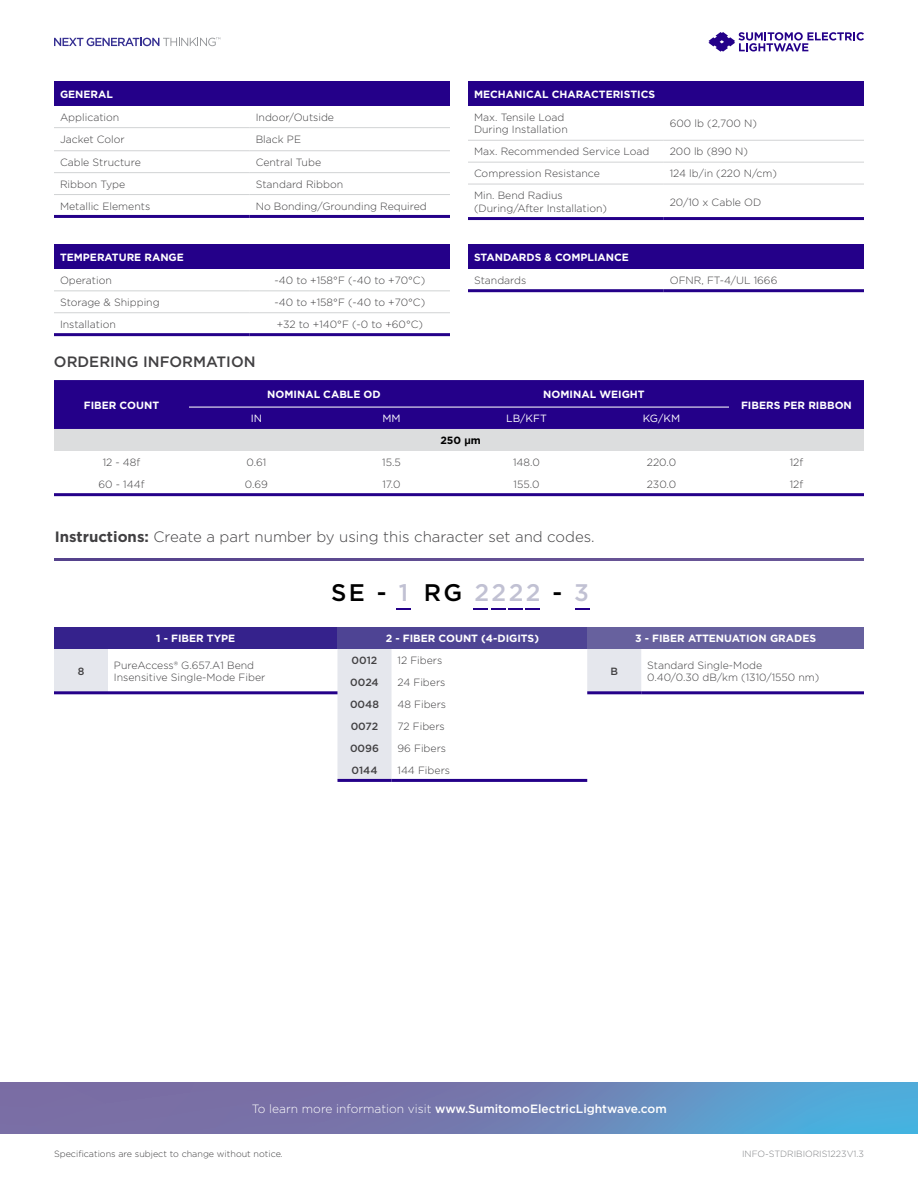
<style>
.page{position:relative;width:918px;height:1188px;background:#fff}
.page>*{position:absolute;margin:0;border:0;box-sizing:border-box;transform-origin:0 0}
.t1{font:500 24px "Gotham";letter-spacing:.1em;color:#000}
.t2{font:300 15px "Gotham";color:#414042}
.t3{font:500 15px "Gotham";color:#414042}
.t4{font:500 12px "Gotham";color:#fff}
.t5{font:300 10.5px/12.6px "Gotham";color:#414042}
.t6{font:700 10.5px "Gotham";color:#fff}
.t7{font:500 10.5px "Gotham";color:#414042}
.t8{font:10.5px "Gotham";color:#fff}
.t9{font:700 10.5px "Gotham";color:#000}
.t10{font:300 9px "Gotham";color:#414042}
.t11{font:300 9px "Gotham";color:#808285}
.s1{font-family:"Helvetica LT Std"}
.s2{font-weight:700}
.s3{color:#c1c1d3}
.s4{font-weight:300}
</style>
<div class="page">
<svg style="left:54px;top:559px;width:810px;height:2px;background:#604d92"></svg>
<svg style="left:575px;top:608px;width:15px;height:2px"></svg>
<svg style="left:396px;top:608px;width:14px;height:2px"></svg>
<svg style="left:474px;top:608px;width:66px;height:2px"></svg>
<div style="left:54px;top:380px;width:810px;height:49px;background:#240089"></div>
<div style="left:54px;top:429px;width:810px;height:22px;background:#dcddde"></div>
<hr style="left:54px;top:493px;width:135px;height:3px;background:#240089">
<hr style="left:189px;top:493px;width:135px;height:3px;background:#240089">
<hr style="left:324px;top:493px;width:135px;height:3px;background:#240089">
<hr style="left:459px;top:493px;width:135px;height:3px;background:#240089">
<hr style="left:594px;top:493px;width:135px;height:3px;background:#240089">
<hr style="left:729px;top:493px;width:135px;height:3px;background:#240089">
<hr style="left:189px;top:407px;width:135px;height:1px;background:#fff">
<hr style="left:324px;top:407px;width:135px;height:1px;background:#fff">
<hr style="left:459px;top:407px;width:135px;height:1px;background:#fff">
<hr style="left:594px;top:407px;width:135px;height:1px;background:#fff">
<div style="left:54px;top:627px;width:284px;height:22px;background:#35228c"></div>
<div style="left:338px;top:627px;width:249px;height:22px;background:#4e4494"></div>
<div style="left:587px;top:627px;width:277px;height:22px;background:#67619e"></div>
<svg style="left:54px;top:649px;width:587px;height:131px"></svg>
<hr style="left:392px;top:779px;width:195px;height:3px;background:#240089">
<hr style="left:108px;top:691px;width:230px;height:3px;background:#240089">
<hr style="left:641px;top:691px;width:223px;height:3px;background:#240089">
<hr style="left:54px;top:691px;width:54px;height:3px;background:#240089">
<hr style="left:587px;top:691px;width:54px;height:3px;background:#240089">
<hr style="left:338px;top:779px;width:54px;height:3px;background:#240089">
<div style="left:54px;top:81px;width:396px;height:25px;background:#240089"></div>
<hr style="left:54px;top:215px;width:196px;height:3px;background:#240089">
<hr style="left:250px;top:215px;width:200px;height:3px;background:#240089">
<hr style="left:54px;top:127px;width:196px;height:1px;background:#d1d3d4">
<hr style="left:250px;top:127px;width:200px;height:1px;background:#d1d3d4">
<hr style="left:54px;top:150px;width:196px;height:1px;background:#d1d3d4">
<hr style="left:250px;top:150px;width:200px;height:1px;background:#d1d3d4">
<hr style="left:54px;top:172px;width:196px;height:1px;background:#d1d3d4">
<hr style="left:250px;top:172px;width:200px;height:1px;background:#d1d3d4">
<hr style="left:54px;top:194px;width:196px;height:1px;background:#d1d3d4">
<hr style="left:250px;top:194px;width:200px;height:1px;background:#d1d3d4">
<div style="left:54px;top:244px;width:396px;height:25px;background:#240089"></div>
<hr style="left:54px;top:333px;width:196px;height:3px;background:#240089">
<hr style="left:250px;top:333px;width:200px;height:3px;background:#240089">
<hr style="left:54px;top:291px;width:196px;height:1px;background:#d1d3d4">
<hr style="left:250px;top:291px;width:200px;height:1px;background:#d1d3d4">
<hr style="left:54px;top:312px;width:196px;height:1px;background:#d1d3d4">
<hr style="left:250px;top:312px;width:200px;height:1px;background:#d1d3d4">
<div style="left:468px;top:81px;width:396px;height:25px;background:#240089"></div>
<hr style="left:468px;top:217px;width:196px;height:3px;background:#240089">
<hr style="left:664px;top:217px;width:200px;height:3px;background:#240089">
<hr style="left:468px;top:140px;width:196px;height:1px;background:#d1d3d4">
<hr style="left:664px;top:140px;width:200px;height:1px;background:#d1d3d4">
<hr style="left:468px;top:162px;width:196px;height:1px;background:#d1d3d4">
<hr style="left:664px;top:162px;width:200px;height:1px;background:#d1d3d4">
<hr style="left:468px;top:184px;width:196px;height:1px;background:#d1d3d4">
<hr style="left:664px;top:184px;width:200px;height:1px;background:#d1d3d4">
<div style="left:468px;top:244px;width:396px;height:25px;background:#240089"></div>
<hr style="left:468px;top:289px;width:196px;height:3px;background:#240089">
<hr style="left:664px;top:289px;width:200px;height:3px;background:#240089">
<svg style="left:0;top:1082px;width:918px;height:52px;background:#6c83b6"></svg>
<svg style="left:708px;top:32px;width:156px;height:20px"></svg>
<svg style="left:54px;top:37px;width:166px;height:9px"></svg>
<p class="t6" style="left:60px;top:87px;width:54px">GENERAL</p>
<p class="t5" style="left:60px;top:111px;width:61px">Application</p>
<p class="t5" style="left:256px;top:111px;width:80px">Indoor/Outside</p>
<p class="t5" style="left:60px;top:133px;width:66px">Jacket Color</p>
<p class="t5" style="left:256px;top:133px;width:47px">Black PE</p>
<p class="t5" style="left:60px;top:156px;width:82px">Cable Structure</p>
<p class="t5" style="left:256px;top:156px;width:67px">Central Tube</p>
<p class="t5" style="left:60px;top:178px;width:67px">Ribbon Type</p>
<p class="t5" style="left:256px;top:178px;width:89px">Standard Ribbon</p>
<p class="t5" style="left:60px;top:199px;width:92px">Metallic Elements</p>
<p class="t5" style="left:256px;top:199px;width:173px">No Bonding/Grounding Required</p>
<p class="t6" style="left:60px;top:250px;width:125px">TEMPERATURE RANGE</p>
<p class="t5" style="left:60px;top:274px;width:53px">Operation</p>
<p class="t5" style="left:275px;top:274px;width:152px">-40 to +158°F (-40 to +70°C)</p>
<p class="t5" style="left:60px;top:296px;width:101px">Storage &amp; Shipping</p>
<p class="t5" style="left:275px;top:296px;width:152px">-40 to +158°F (-40 to +70°C)</p>
<p class="t5" style="left:60px;top:318px;width:57px">Installation</p>
<p class="t5" style="left:277px;top:318px;width:148px">+32 to +140°F (-0 to +60°C)</p>
<p class="t6" style="left:474px;top:87px;width:183px">MECHANICAL CHARACTERISTICS</p>
<p class="t5" style="left:474px;top:111px;width:95px">Max. Tensile Load<br>During Installation</p>
<p class="t5" style="left:670px;top:117px;width:89px">600 lb (2,700 N)</p>
<p class="t5" style="left:474px;top:145px;width:177px">Max. Recommended Service Load</p>
<p class="t5" style="left:670px;top:145px;width:80px">200 lb (890 N)</p>
<p class="t5" style="left:474px;top:167px;width:127px">Compression Resistance</p>
<p class="t5" style="left:670px;top:167px;width:109px">124 lb/in (220 N/cm)</p>
<p class="t5" style="left:474px;top:189px;width:135px">Min. Bend Radius (During/After Installation)</p>
<p class="t5" style="left:670px;top:195px;width:93px">20/10 x Cable OD</p>
<p class="t6" style="left:474px;top:250px;width:157px">STANDARDS &amp; COMPLIANCE</p>
<p class="t5" style="left:474px;top:274px;width:54px">Standards</p>
<p class="t5" style="left:670px;top:274px;width:109px">OFNR, FT-4/UL 1666</p>
<h2 class="t3" style="left:54px;top:352px;width:203px">ORDERING INFORMATION</h2>
<p class="t6" style="left:84px;top:398px;width:77px">FIBER COUNT</p>
<p class="t6" style="left:267px;top:387px;width:115px">NOMINAL CABLE OD</p>
<p class="t6" style="left:543px;top:387px;width:103px">NOMINAL WEIGHT</p>
<p class="t8" style="left:251px;top:412px;width:13px">IN</p>
<p class="t8" style="left:382px;top:412px;width:20px">MM</p>
<p class="t8" style="left:506px;top:412px;width:42px">LB/KFT</p>
<p class="t8" style="left:643px;top:412px;width:39px">KG/KM</p>
<p class="t9" style="left:440px;top:433px;width:42px">250 <span class="s1">μ</span>m</p>
<p class="t6" style="left:741px;top:398px;width:112px">FIBERS PER RIBBON</p>
<p class="t5" style="left:103px;top:456px;width:39px">12 - 48f</p>
<p class="t5" style="left:247px;top:456px;width:21px">0.61</p>
<p class="t5" style="left:382px;top:456px;width:20px">15.5</p>
<p class="t5" style="left:513px;top:456px;width:28px">148.0</p>
<p class="t5" style="left:647px;top:456px;width:31px">220.0</p>
<p class="t5" style="left:790px;top:456px;width:15px">12f</p>
<p class="t5" style="left:98px;top:478px;width:48px">60 - 144f</p>
<p class="t5" style="left:245px;top:478px;width:25px">0.69</p>
<p class="t5" style="left:382px;top:478px;width:20px">17.0</p>
<p class="t5" style="left:514px;top:478px;width:27px">155.0</p>
<p class="t5" style="left:647px;top:478px;width:31px">230.0</p>
<p class="t5" style="left:790px;top:478px;width:15px">12f</p>
<h2 class="t2" style="left:55px;top:527px;width:541px"><span class="s2">Instructions:</span> Create a part number by using this character set and codes.</h2>
<h1 class="t1" style="left:331px;top:577px;width:259px">SE - <span class="s3">1</span> RG <span class="s3">2222</span> - <span class="s3">3</span></h1>
<p class="t6" style="left:156px;top:632px;width:81px">1 - FIBER TYPE</p>
<p class="t6" style="left:386px;top:632px;width:155px">2 - FIBER COUNT (4-DIGITS)</p>
<p class="t6" style="left:635px;top:632px;width:182px">3 - FIBER ATTENUATION GRADES</p>
<p class="t7" style="left:78px;top:665px;width:8px">8</p>
<p class="t5" style="left:114px;top:659px;width:153px">PureAccess® G.657.A1 Bend<br>Insensitive Single-Mode Fiber</p>
<p class="t7" style="left:352px;top:654px;width:27px">0012</p>
<p class="t5" style="left:397px;top:654px;width:46px">12 Fibers</p>
<p class="t7" style="left:350px;top:675px;width:30px">0024</p>
<p class="t5" style="left:397px;top:676px;width:49px">24 Fibers</p>
<p class="t7" style="left:350px;top:697px;width:30px">0048</p>
<p class="t5" style="left:397px;top:698px;width:50px">48 Fibers</p>
<p class="t7" style="left:351px;top:719px;width:29px">0072</p>
<p class="t5" style="left:397px;top:720px;width:49px">72 Fibers</p>
<p class="t7" style="left:350px;top:741px;width:30px">0096</p>
<p class="t5" style="left:397px;top:741px;width:50px">96 Fibers</p>
<p class="t7" style="left:351px;top:763px;width:28px">0144</p>
<p class="t5" style="left:397px;top:763px;width:54px">144 Fibers</p>
<p class="t7" style="left:610px;top:665px;width:9px">B</p>
<p class="t5" style="left:647px;top:659px;width:174px">Standard Single-Mode<br>0.40/0.30 dB/km (1310/1550 nm)</p>
<p class="t4" style="left:252px;top:1101px;width:417px"><span class="s4">To learn more information visit</span> www.SumitomoElectricLightwave.com</p>
<p class="t10" style="left:54px;top:1148px;width:230px">Specifications are subject to change without notice.</p>
<p class="t11" style="left:742px;top:1148px;width:123px">INFO-STDRIBIORIS1223V1.3</p>
</div>
